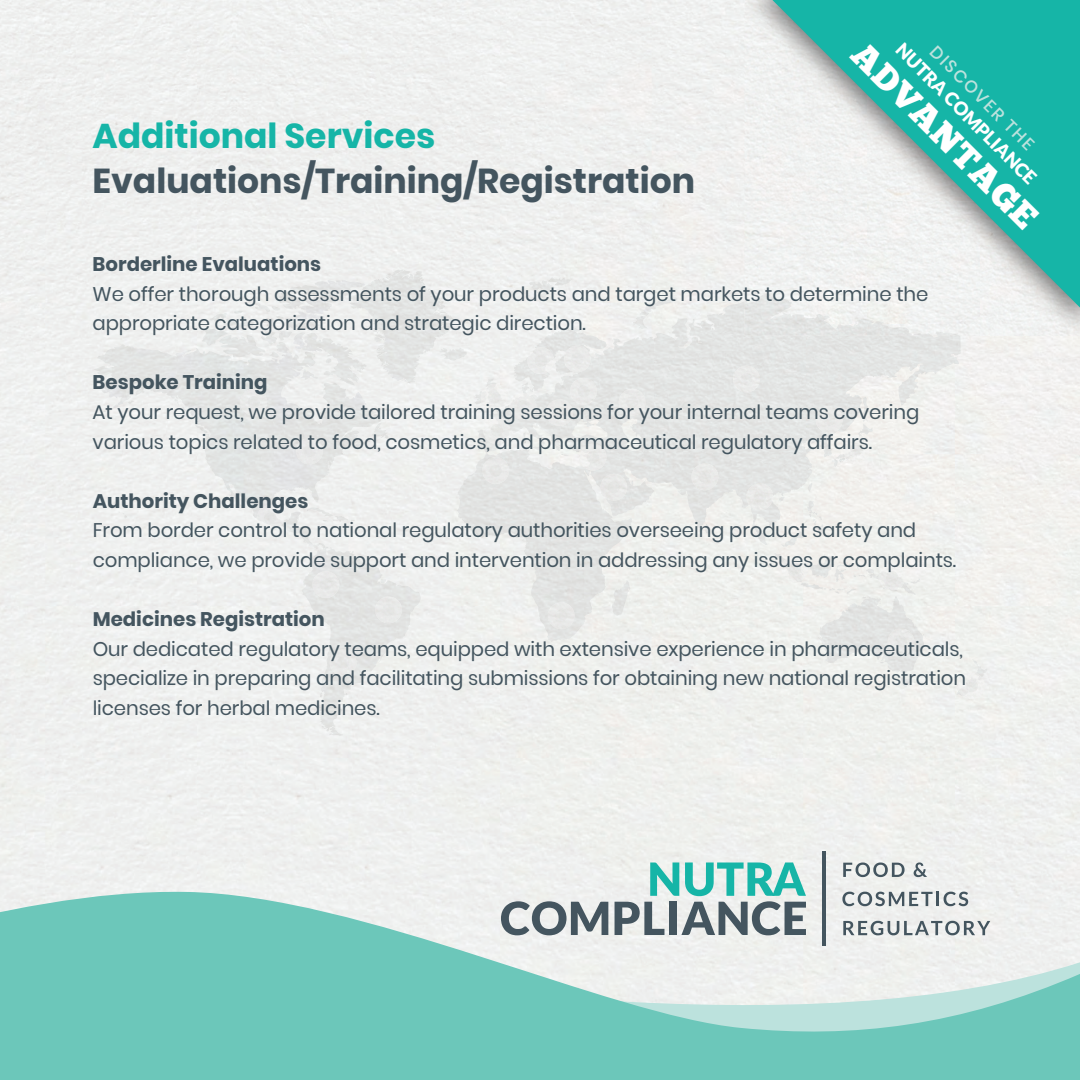
<style>
.page{position:relative;width:1080px;height:1080px;background:#fff}
.page>*{position:absolute;margin:0;border:0;box-sizing:border-box;transform-origin:0 0}
.t1{font:700 34.5px "Poppins";color:#44555f}
.t2{font:700 34.5px "Poppins";color:#16b5a7}
.t3{font:34.5px "Chunk Five";color:#fff}
.t4{font:19.7px/29.6px "Poppins";letter-spacing:-.005em;color:#44555f}
.t5{font:700 19.7px "Poppins";color:#44555f}
.t6{font:900 18.5px "Lato";color:#fff}
.t7{font:500 17.3px "Poppins";color:#bce2dd}
</style>
<div class="page">
<img style="left:0;top:0;width:1080px;height:860px">
<div style="left:0;top:860px;width:1080px;height:29px;background:#eff0ef"></div>
<svg style="left:0;top:889px;width:1080px;height:191px;background:#96d4cb"></svg>
<hr style="left:822px;top:852px;width:4px;height:94px;background:#44555f">
<svg style="left:501px;top:901px;width:107px;height:34px"></svg>
<svg style="left:615px;top:863px;width:191px;height:72px"></svg>
<svg style="left:843px;top:863px;width:62px;height:14px"></svg>
<svg style="left:914px;top:863px;width:13px;height:14px"></svg>
<svg style="left:842px;top:892px;width:126px;height:14px"></svg>
<svg style="left:843px;top:921px;width:147px;height:14px"></svg>
<img style="left:744px;top:0;width:28px;height:201px">
<img style="left:979px;top:308px;width:101px;height:28px">
<div style="left:744px;top:201px;width:28px;height:95px;background:#f0f2f1"></div>
<svg style="left:772px;top:0;width:308px;height:308px;fill:#16b5a7"></svg>
<img style="left:457px;top:449px;width:68px;height:89px">
<img style="left:678px;top:303px;width:62px;height:46px">
<img style="left:744px;top:296px;width:168px;height:40px">
<img style="left:177px;top:342px;width:109px;height:24px">
<img style="left:364px;top:270px;width:38px;height:7px">
<img style="left:290px;top:277px;width:281px;height:19px">
<img style="left:240px;top:389px;width:27px;height:27px">
<svg style="left:247px;top:396px;width:13px;height:13px"></svg>
<img style="left:600px;top:474px;width:27px;height:27px">
<svg style="left:600px;top:481px;width:20px;height:17px"></svg>
<img style="left:296px;top:438px;width:27px;height:27px">
<svg style="left:303px;top:445px;width:13px;height:12px"></svg>
<img style="left:257px;top:505px;width:27px;height:27px">
<img style="left:257px;top:505px;width:26px;height:22px">
<svg style="left:264px;top:512px;width:12px;height:13px"></svg>
<img style="left:375px;top:597px;width:27px;height:26px">
<svg style="left:382px;top:604px;width:13px;height:12px"></svg>
<img style="left:312px;top:571px;width:27px;height:27px">
<svg style="left:320px;top:578px;width:12px;height:13px"></svg>
<img style="left:330px;top:649px;width:27px;height:27px">
<svg style="left:337px;top:656px;width:12px;height:13px"></svg>
<img style="left:482px;top:457px;width:27px;height:27px">
<svg style="left:489px;top:464px;width:13px;height:13px"></svg>
<img style="left:527px;top:347px;width:27px;height:27px">
<svg style="left:535px;top:354px;width:12px;height:13px"></svg>
<img style="left:510px;top:393px;width:26px;height:27px">
<svg style="left:517px;top:400px;width:12px;height:13px"></svg>
<img style="left:483px;top:417px;width:27px;height:27px">
<svg style="left:491px;top:424px;width:12px;height:13px"></svg>
<img style="left:506px;top:384px;width:2px;height:27px">
<img style="left:481px;top:384px;width:25px;height:27px">
<svg style="left:488px;top:391px;width:13px;height:13px"></svg>
<img style="left:570px;top:378px;width:27px;height:27px">
<svg style="left:577px;top:385px;width:13px;height:13px"></svg>
<img style="left:888px;top:628px;width:26px;height:27px">
<svg style="left:895px;top:636px;width:12px;height:12px"></svg>
<img style="left:958px;top:672px;width:27px;height:27px">
<img style="left:959px;top:673px;width:23px;height:23px">
<svg style="left:965px;top:680px;width:13px;height:12px"></svg>
<img style="left:879px;top:564px;width:26px;height:7px">
<img style="left:879px;top:571px;width:26px;height:20px">
<svg style="left:886px;top:571px;width:12px;height:12px"></svg>
<img style="left:843px;top:436px;width:27px;height:27px">
<img style="left:844px;top:436px;width:20px;height:24px">
<svg style="left:850px;top:443px;width:13px;height:12px"></svg>
<img style="left:816px;top:406px;width:27px;height:27px">
<svg style="left:823px;top:414px;width:12px;height:12px"></svg>
<img style="left:733px;top:366px;width:27px;height:26px">
<svg style="left:740px;top:373px;width:13px;height:12px"></svg>
<img style="left:580px;top:450px;width:1px;height:20px">
<img style="left:581px;top:444px;width:25px;height:27px">
<svg style="left:587px;top:451px;width:12px;height:12px"></svg>
<img style="left:548px;top:602px;width:27px;height:27px">
<svg style="left:555px;top:609px;width:13px;height:13px"></svg>
<img style="left:691px;top:463px;width:27px;height:27px">
<svg style="left:699px;top:471px;width:12px;height:12px"></svg>
<img style="left:619px;top:389px;width:27px;height:27px">
<svg style="left:626px;top:396px;width:12px;height:13px"></svg>
<img style="left:564px;top:346px;width:27px;height:26px">
<svg style="left:571px;top:353px;width:13px;height:12px"></svg>
<img style="left:546px;top:399px;width:27px;height:27px">
<svg style="left:553px;top:406px;width:13px;height:13px"></svg>
<img style="left:746px;top:483px;width:27px;height:27px">
<svg style="left:754px;top:491px;width:12px;height:12px"></svg>
<img style="left:782px;top:555px;width:26px;height:27px">
<img style="left:783px;top:559px;width:21px;height:23px">
<svg style="left:789px;top:563px;width:12px;height:12px"></svg>
<h1 class="t2" style="left:93px;top:116px;width:344px">Additional Services</h1>
<h1 class="t1" style="left:93px;top:161px;width:604px">Evaluations/Training/Registration</h1>
<h1 class="t3" style="left:869px;top:37px;width:248px;rotate:45deg">ADVANTAGE</h1>
<p class="t6" style="left:907px;top:39px;width:191px;rotate:45deg">NUTRA COMPLIANCE</p>
<p class="t7" style="left:940px;top:42px;width:141px;rotate:45deg">DISCOVER THE</p>
<p class="t5" style="left:93px;top:253px;width:230px">Borderline Evaluations</p>
<p class="t4" style="left:93px;top:279px;width:837px">We offer thorough assessments of your products and target markets to determine the appropriate categorization and strategic direction.</p>
<p class="t5" style="left:93px;top:371px;width:176px">Bespoke Training</p>
<p class="t4" style="left:93px;top:397px;width:828px">At your request, we provide tailored training sessions for your internal teams covering various topics related to food, cosmetics, and pharmaceutical regulatory affairs.</p>
<p class="t5" style="left:93px;top:490px;width:217px">Authority Challenges</p>
<p class="t4" style="left:93px;top:516px;width:865px">From border control to national regulatory authorities overseeing product safety and compliance, we provide support and intervention in addressing any issues or complaints.</p>
<p class="t5" style="left:93px;top:608px;width:234px">Medicines Registration</p>
<p class="t4" style="left:93px;top:634px;width:875px">Our dedicated regulatory teams, equipped with extensive experience in pharmaceuticals, specialize in preparing and facilitating submissions for obtaining new national registration licenses for herbal medicines.</p>
</div>
